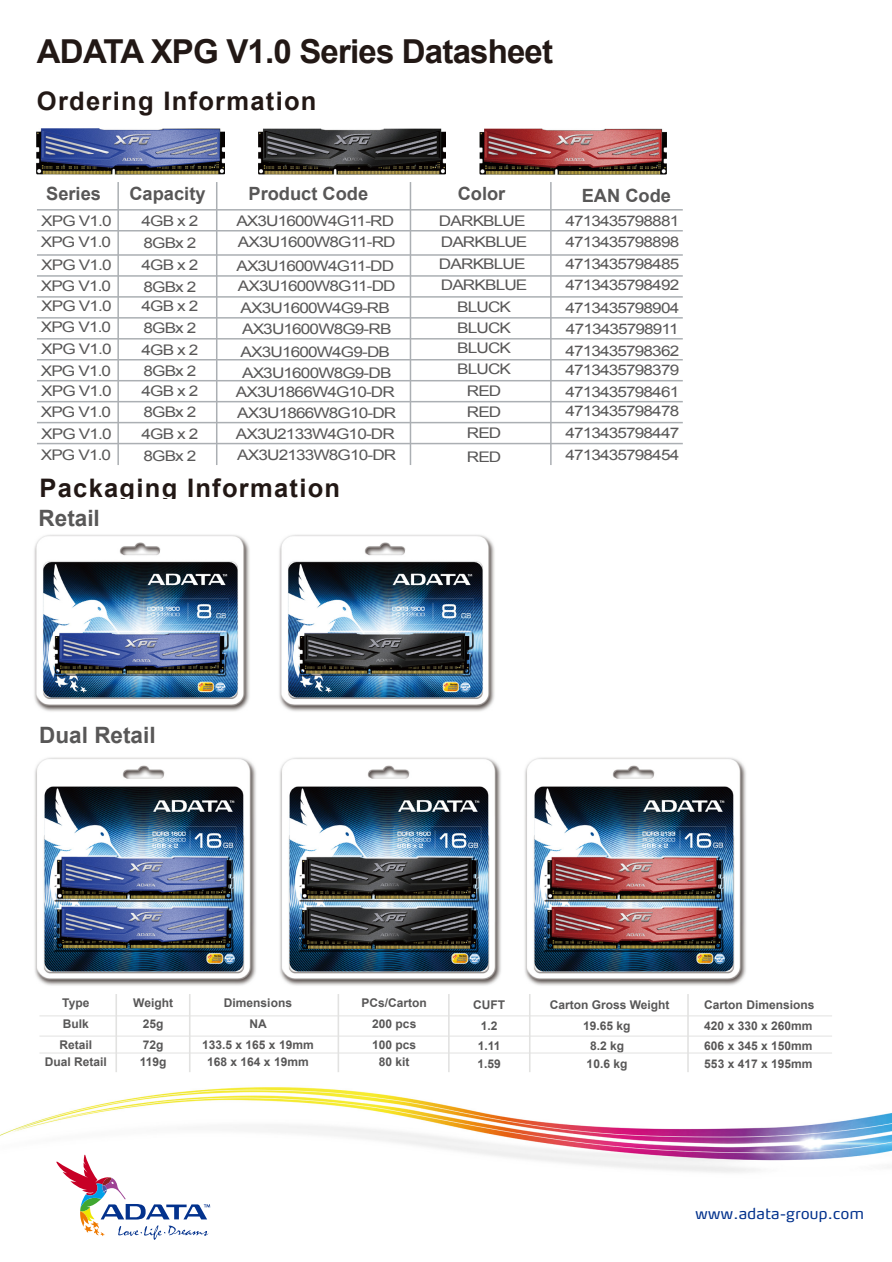
<style>
.page{position:relative;width:892px;height:1262px;background:#fff}
.page>*{position:absolute;margin:0;border:0;box-sizing:border-box;transform-origin:0 0}
.t1{font:700 33px "Arial";letter-spacing:-.025em;color:#221815}
.t2{font:700 25.5px "Arial";letter-spacing:.05em;color:#221815}
.t3{font:700 22.5px "Arial";color:#585757}
.t4{font:700 18.3px "Arial";color:#585757}
.t5{font:15px "Max LF";letter-spacing:.025em;color:#03328d}
.t6{font:14.55px/21px "Arial";letter-spacing:-.05em;color:#585757;scale:1.18 1}
.t7{font:700 12px "Arial";color:#585757}
</style>
<div class="page">
<img style="left:0;top:994px;width:892px;height:246px">
<svg style="left:56px;top:1154px;width:154px;height:85px"></svg>
<img style="left:37px;top:128px;width:188px;height:46px">
<img style="left:479px;top:128px;width:187px;height:46px">
<img style="left:258px;top:128px;width:187px;height:46px">
<img style="left:524px;top:757px;width:222px;height:229px">
<img style="left:279px;top:535px;width:216px;height:177px">
<img style="left:279px;top:757px;width:222px;height:229px">
<img style="left:34px;top:535px;width:216px;height:177px">
<img style="left:34px;top:757px;width:222px;height:229px">
<hr style="left:189px;top:993px;width:1px;height:78px;background:#e2e2e1">
<hr style="left:37px;top:209px;width:646px;height:1px;background:#abafb3">
<hr style="left:37px;top:230px;width:646px;height:1px;background:#abafb3">
<hr style="left:37px;top:254px;width:646px;height:2px;background:#abafb3">
<hr style="left:37px;top:275px;width:646px;height:2px;background:#abafb3">
<hr style="left:37px;top:296px;width:646px;height:1px;background:#abafb3">
<hr style="left:37px;top:317px;width:646px;height:1px;background:#abafb3">
<hr style="left:37px;top:338px;width:646px;height:1px;background:#abafb3">
<hr style="left:37px;top:359px;width:646px;height:1px;background:#abafb3">
<hr style="left:37px;top:380px;width:646px;height:1px;background:#abafb3">
<hr style="left:37px;top:401px;width:646px;height:1px;background:#abafb3">
<hr style="left:37px;top:422px;width:646px;height:1px;background:#abafb3">
<hr style="left:37px;top:443px;width:646px;height:1px;background:#abafb3">
<hr style="left:550px;top:182px;width:1px;height:283px;background:#abafb3">
<hr style="left:410px;top:182px;width:1px;height:283px;background:#abafb3">
<hr style="left:216px;top:182px;width:1px;height:283px;background:#abafb3">
<hr style="left:117px;top:182px;width:2px;height:283px;background:#abafb3">
<hr style="left:39px;top:1015px;width:793px;height:1px;background:#e2e2e1">
<hr style="left:39px;top:1035px;width:793px;height:1px;background:#e2e2e1">
<hr style="left:39px;top:1052px;width:793px;height:1px;background:#e2e2e1">
<hr style="left:448px;top:993px;width:2px;height:78px;background:#e2e2e1">
<hr style="left:529px;top:993px;width:1px;height:78px;background:#e2e2e1">
<hr style="left:687px;top:993px;width:2px;height:78px;background:#e2e2e1">
<hr style="left:337px;top:993px;width:2px;height:78px;background:#e2e2e1">
<hr style="left:115px;top:993px;width:2px;height:78px;background:#e2e2e1">
<h1 class="t1" style="left:37px;top:30px;width:518px">ADATA XPG V1.0 Series Datasheet</h1>
<h2 class="t2" style="left:37px;top:84px;width:281px">Ordering Information</h2>
<p class="t4" style="left:46px;top:181px;width:56px">Series</p>
<p class="t4" style="left:248px;top:181px;width:121px">Product Code</p>
<p class="t4" style="left:458px;top:181px;width:49px">Color</p>
<p class="t4" style="left:129px;top:181px;width:78px">Capacity</p>
<p class="t6" style="left:41px;top:210px;width:62px">XPG V1.0<br>XPG V1.0</p>
<p class="t6" style="left:439px;top:211px;width:76px">DARKBLUE<br>DARKBLUE</p>
<p class="t6" style="left:439px;top:254px;width:76px">DARKBLUE<br>DARKBLUE</p>
<p class="t6" style="left:457px;top:296px;width:47px;text-align:center">BLUCK<br>BLUCK<br>BLUCK<br>BLUCK<br>RED<br>RED<br>RED</p>
<p class="t6" style="left:467px;top:446px;width:31px">RED</p>
<p class="t6" style="left:141px;top:210px;width:50px;line-height:21.6px">4GB x 2<br>8GBx 2</p>
<p class="t6" style="left:236px;top:211px;width:136px">AX3U1600W4G11-RD<br>AX3U1600W8G11-RD</p>
<p class="t6" style="left:236px;top:255px;width:136px">AX3U1600W4G11-DD<br>AX3U1600W8G11-DD<br>AX3U1600W4G9-RB<br>AX3U1600W8G9-RB</p>
<p class="t6" style="left:241px;top:341px;width:129px">AX3U1600W4G9-DB<br>AX3U1600W8G9-DB</p>
<p class="t6" style="left:236px;top:382px;width:138px;text-align:justify">AX3U1866W4G10-DR AX3U1866W8G10-DR AX3U2133W4G10-DR AX3U2133W8G10-DR</p>
<p class="t6" style="left:41px;top:254px;width:62px">XPG V1.0<br>XPG V1.0</p>
<p class="t6" style="left:141px;top:254px;width:50px;line-height:21.6px">4GB x 2<br>8GBx 2</p>
<p class="t6" style="left:41px;top:295px;width:62px">XPG V1.0<br>XPG V1.0</p>
<p class="t6" style="left:141px;top:295px;width:50px;line-height:21.6px">4GB x 2<br>8GBx 2</p>
<p class="t6" style="left:41px;top:339px;width:62px">XPG V1.0<br>XPG V1.0</p>
<p class="t6" style="left:141px;top:339px;width:50px;line-height:21.6px">4GB x 2<br>8GBx 2</p>
<p class="t6" style="left:41px;top:380px;width:62px">XPG V1.0<br>XPG V1.0</p>
<p class="t6" style="left:141px;top:380px;width:50px;line-height:21.6px">4GB x 2<br>8GBx 2</p>
<p class="t6" style="left:41px;top:423px;width:62px">XPG V1.0<br>XPG V1.0</p>
<p class="t6" style="left:141px;top:423px;width:50px;line-height:21.6px">4GB x 2<br>8GBx 2</p>
<h2 class="t2" style="left:39px;top:471px;width:302px">Packaging Information</h2>
<h3 class="t3" style="left:39px;top:503px;width:63px">Retail</h3>
<p class="t4" style="left:582px;top:183px;width:91px">EAN Code</p>
<p class="t6" style="left:565px;top:210px;width:98px;line-height:21.8px;text-align:justify">4713435798881<br>4713435798898<br>4713435798485<br>4713435798492<br>4713435798904<br>4713435798911<br>4713435798362</p>
<p class="t6" style="left:565px;top:359px;width:98px;line-height:22px">4713435798379<br>4713435798461</p>
<p class="t6" style="left:565px;top:400px;width:98px;line-height:21.8px;text-align:justify">4713435798478<br>4713435798447<br>4713435798454</p>
<h3 class="t3" style="left:39px;top:720px;width:118px">Dual Retail</h3>
<p class="t7" style="left:62px;top:995px;width:29px">Type</p>
<p class="t7" style="left:133px;top:995px;width:41px">Weight</p>
<p class="t7" style="left:224px;top:995px;width:70px">Dimensions</p>
<p class="t7" style="left:362px;top:995px;width:67px">PCs/Carton</p>
<p class="t7" style="left:473px;top:996px;width:33px">CUFT</p>
<p class="t7" style="left:550px;top:996px;width:121px">Carton Gross Weight</p>
<p class="t7" style="left:704px;top:996px;width:112px">Carton Dimensions</p>
<p class="t7" style="left:63px;top:1016px;width:28px">Bulk</p>
<p class="t7" style="left:143px;top:1016px;width:22px">25g</p>
<p class="t7" style="left:249px;top:1016px;width:19px">NA</p>
<p class="t7" style="left:372px;top:1016px;width:46px">200 pcs</p>
<p class="t7" style="left:481px;top:1017px;width:18px">1.2</p>
<p class="t7" style="left:583px;top:1017px;width:49px">19.65 kg</p>
<p class="t7" style="left:704px;top:1017px;width:110px">420 x 330 x 260mm</p>
<p class="t7" style="left:59px;top:1036px;width:34px">Retail</p>
<p class="t7" style="left:143px;top:1036px;width:22px">72g</p>
<p class="t7" style="left:202px;top:1036px;width:113px">133.5 x 165 x 19mm</p>
<p class="t7" style="left:372px;top:1036px;width:46px">100 pcs</p>
<p class="t7" style="left:478px;top:1037px;width:24px">1.11</p>
<p class="t7" style="left:590px;top:1037px;width:36px">8.2 kg</p>
<p class="t7" style="left:704px;top:1037px;width:110px">606 x 345 x 150mm</p>
<p class="t7" style="left:45px;top:1053px;width:64px">Dual Retail</p>
<p class="t7" style="left:140px;top:1053px;width:28px">119g</p>
<p class="t7" style="left:207px;top:1053px;width:103px">168 x 164 x 19mm</p>
<p class="t7" style="left:379px;top:1053px;width:32px">80 kit</p>
<p class="t7" style="left:477px;top:1055px;width:25px">1.59</p>
<p class="t7" style="left:586px;top:1055px;width:42px">10.6 kg</p>
<p class="t7" style="left:704px;top:1055px;width:110px">553 x 417 x 195mm</p>
<p class="t5" style="left:695px;top:1203px;width:170px">www.adata-group.com</p>
</div>
